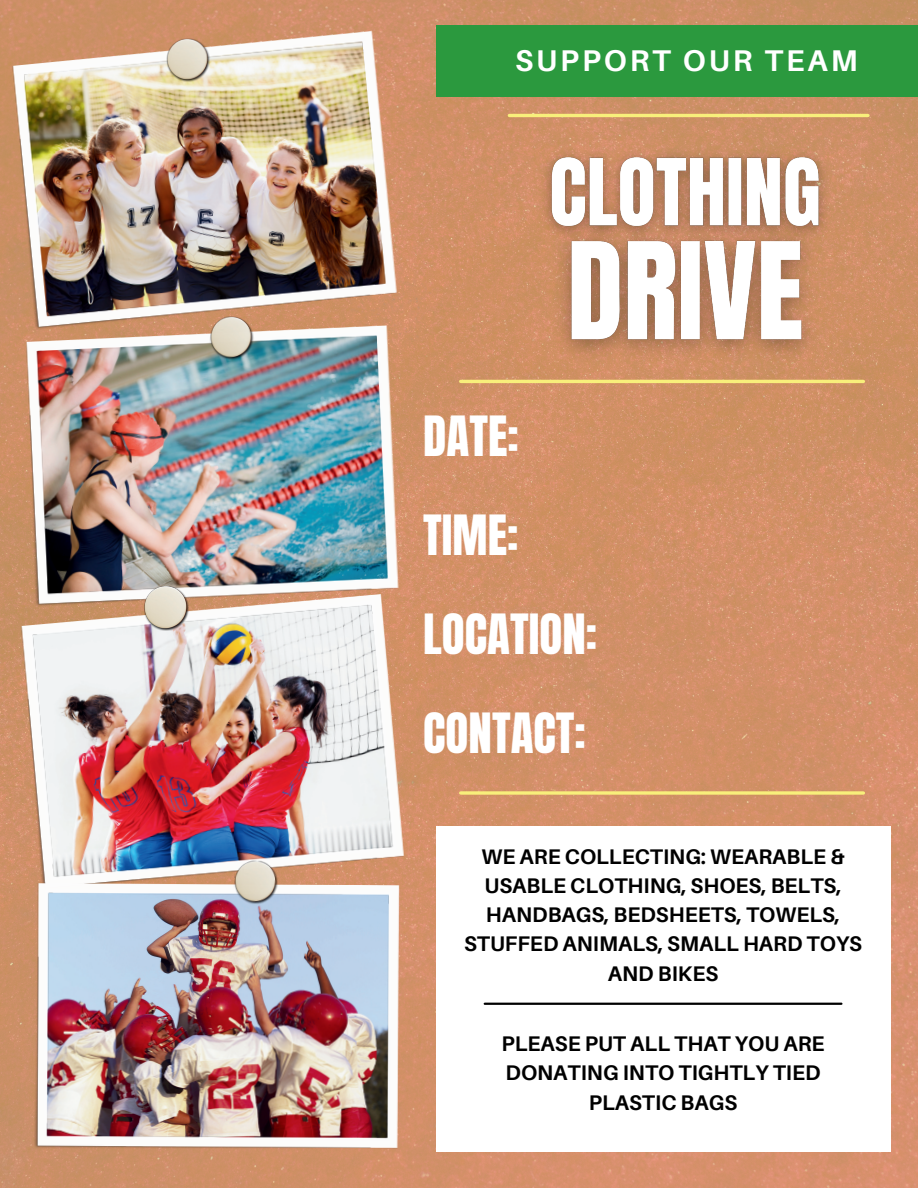
<style>
.page{position:relative;width:918px;height:1188px;background:#fff}
.page>*{position:absolute;margin:0;border:0;box-sizing:border-box;transform-origin:0 0}
.t1{font:47.1px/99px "Anton";color:#fff}
.t2{font:700 30px "Aileron";letter-spacing:.1em;color:#fff}
.t3{font:700 21.15px/29.2px "Aileron";color:#000;text-align:center}
</style>
<div class="page">
<img style="left:0;top:0;width:918px;height:1188px">
<svg style="left:461px;top:791px;width:402px;height:4px;background:#f1e077"></svg>
<hr style="left:509px;top:114px;width:359px;height:3px;background:#f8ef7b">
<img style="left:541px;top:251px;width:290px;height:127px">
<img style="left:532px;top:136px;width:308px;height:115px">
<div style="left:436px;top:826px;width:454px;height:326px;background:#fff"></div>
<hr style="left:485px;top:1003px;width:356px;height:2px;background:#000">
<div style="left:436px;top:25px;width:482px;height:72px;background:#2b993e"></div>
<img style="left:9px;top:31px;width:389px;height:301px">
<img style="left:23px;top:325px;width:376px;height:269px">
<img style="left:18px;top:594px;width:387px;height:298px">
<img style="left:33px;top:883px;width:366px;height:269px">
<img style="left:166px;top:38px;width:46px;height:46px">
<img style="left:209px;top:315px;width:47px;height:47px">
<img style="left:144px;top:586px;width:45px;height:45px">
<img style="left:232px;top:859px;width:49px;height:48px">
<hr style="left:461px;top:380px;width:402px;height:3px;background:#f8ef7b">
<h2 class="t2" style="left:515px;top:43px;width:344px">SUPPORT OUR TEAM</h2>
<h1 class="t1" style="left:423px;top:390px;width:176px">DATE:<br>TIME:<br>LOCATION:<br>CONTACT:</h1>
<p class="t3" style="left:464px;top:842px;width:400px">WE ARE COLLECTING: WEARABLE &amp;<br>USABLE CLOTHING, SHOES, BELTS,<br>HANDBAGS, BEDSHEETS, TOWELS,<br>STUFFED ANIMALS, SMALL HARD TOYS<br>AND BIKES</p>
<p class="t3" style="left:502px;top:1029px;width:324px;line-height:29.7px">PLEASE PUT ALL THAT YOU ARE<br>DONATING INTO TIGHTLY TIED<br>PLASTIC BAGS</p>
</div>
